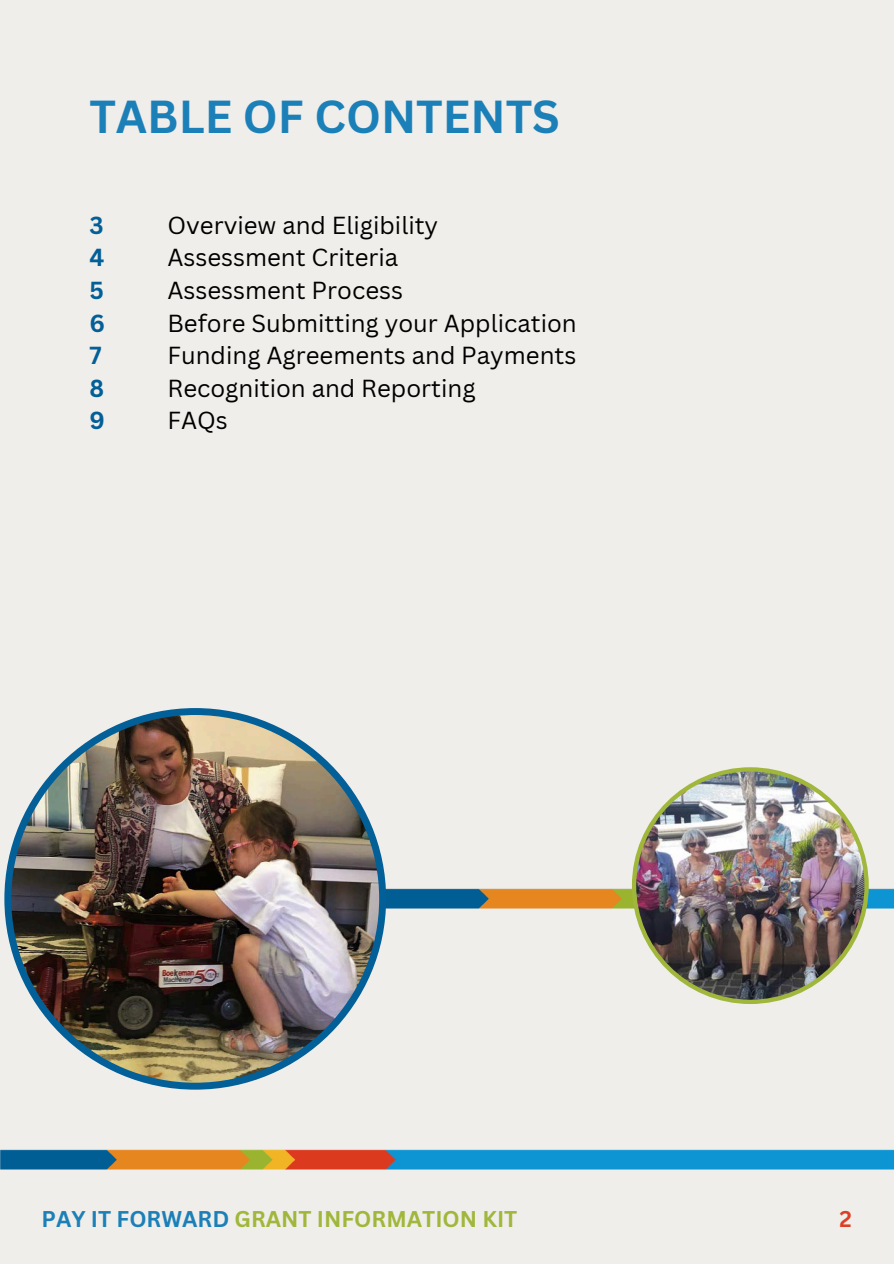
<style>
.page{position:relative;width:894px;height:1264px;background:#fff}
.page>*{position:absolute;margin:0;border:0;box-sizing:border-box;transform-origin:0 0}
.t1{font:700 45px "Canva Sans";color:#1c80b8}
.t2{font:24px "Canva Sans";color:#000}
.t3{font:700 24px/32.7px "Canva Sans";color:#025f97}
.t4{font:700 22.2px "Canva Sans";color:#a0b73c}
.t5{font:700 22.2px "Canva Sans";color:#dc3f26}
.s1{color:#1c80b8}
</style>
<div class="page">
<div style="left:0;top:0;width:893px;height:1263px;background:#f0eeea"></div>
<img style="left:0;top:1149px;width:893px;height:21px">
<img style="left:386px;top:874px;width:507px;height:35px">
<img style="left:4px;top:708px;width:382px;height:381px">
<img style="left:631px;top:767px;width:237px;height:237px">
<p class="t1" style="left:89px;top:85px;width:472px">TABLE OF CONTENTS</p>
<p class="t3" style="left:89px;top:208px;width:17px">3<br>4<br>5<br>6<br>7<br>8<br>9</p>
<p class="t2" style="left:167px;top:208px;width:272px">Overview and Eligibility</p>
<p class="t2" style="left:167px;top:241px;width:232px">Assessment Criteria</p>
<p class="t2" style="left:167px;top:273px;width:237px">Assessment Process</p>
<p class="t2" style="left:167px;top:306px;width:411px">Before Submitting your Application</p>
<p class="t2" style="left:167px;top:338px;width:410px">Funding Agreements and Payments</p>
<p class="t2" style="left:167px;top:371px;width:309px">Recognition and Reporting</p>
<p class="t2" style="left:167px;top:404px;width:62px">FAQs</p>
<h1 class="t4" style="left:42px;top:1203px;width:477px"><span class="s1">PAY IT FORWARD</span> GRANT INFORMATION KIT</h1>
<h3 class="t5" style="left:839px;top:1203px;width:14px">2</h3>
</div>
